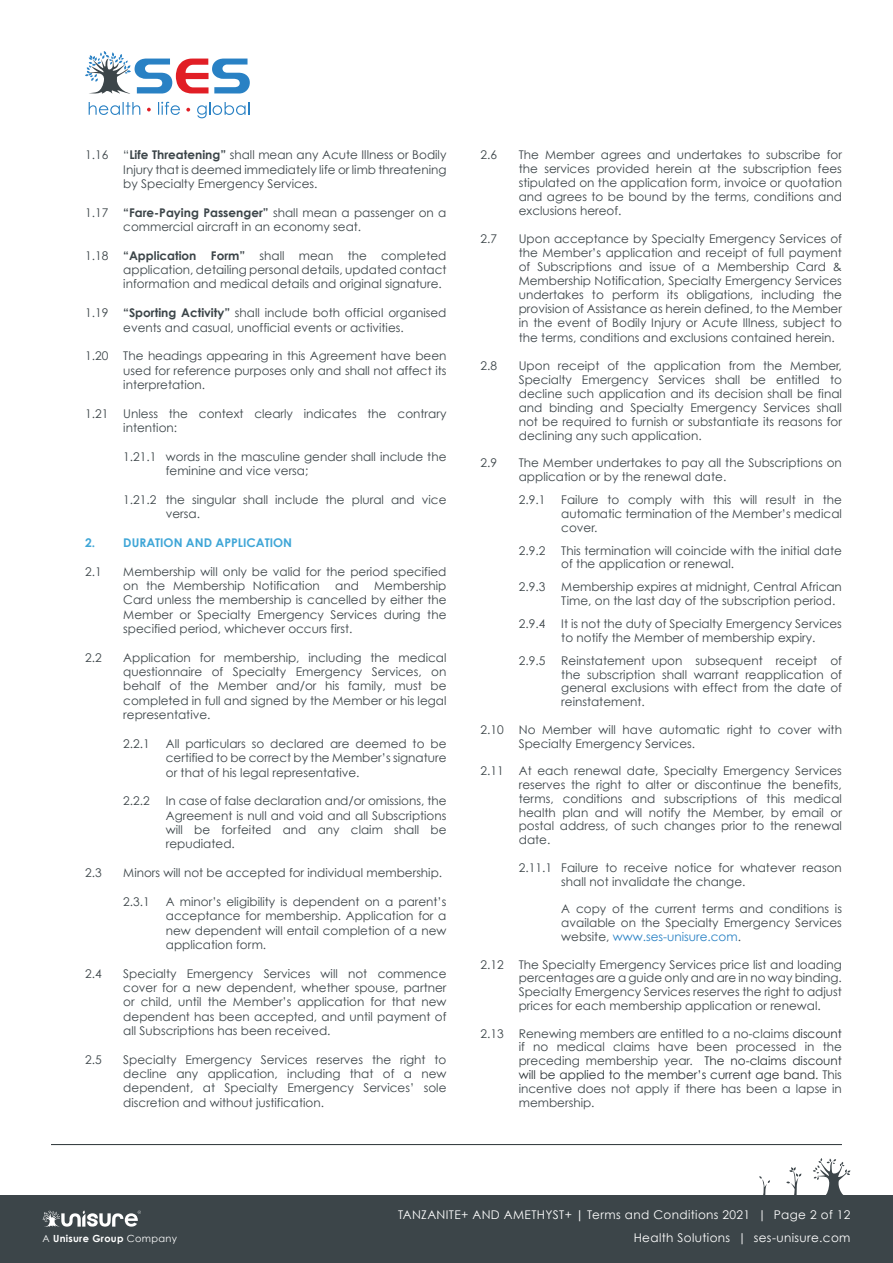
<style>
.page{position:relative;width:893px;height:1263px;background:#fff}
.page>*{position:absolute;margin:0;border:0;box-sizing:border-box;transform-origin:0 0}
.t1{font:12px/14.4px "Century Gothic";color:#3c4549;text-align:justify}
.t2{font:12px "Century Gothic";letter-spacing:.03em;color:#fff}
.t3{font:700 12px "Century Gothic";color:#3fa6d7}
.t4{font:700 9.75px "Century Gothic";letter-spacing:.03em;color:#fff}
.s1{font-weight:700}
.s2{color:#2981c4}
.s3{color:#293135}
.s4{font-weight:400}
</style>
<div class="page">
<div style="left:0;top:1195px;width:893px;height:68px;background:#3c4549"></div>
<svg style="left:759px;top:1176px;width:11px;height:19px"></svg>
<svg style="left:786px;top:1167px;width:16px;height:28px"></svg>
<svg style="left:813px;top:1158px;width:37px;height:37px"></svg>
<svg style="left:43px;top:1210px;width:98px;height:17px"></svg>
<svg style="left:89px;top:102px;width:51px;height:13px"></svg>
<svg style="left:147px;top:108px;width:4px;height:3px"></svg>
<svg style="left:158px;top:102px;width:22px;height:13px"></svg>
<svg style="left:186px;top:108px;width:4px;height:4px"></svg>
<svg style="left:197px;top:102px;width:52px;height:16px"></svg>
<svg style="left:85px;top:51px;width:165px;height:43px"></svg>
<hr style="left:51px;top:1144px;width:791px;height:1px;background:#293135">
<p class="t1" style="left:85px;top:148px;width:25px">1.16</p>
<p class="t1" style="left:123px;top:148px;width:325px">“<span class="s1">Life Threatening”</span> shall mean any Acute Illness or Bodily Injury that is deemed immediately life or limb threatening by Specialty Emergency Services.</p>
<p class="t1" style="left:85px;top:205px;width:25px">1.17</p>
<p class="t1" style="left:123px;top:205px;width:325px"><span class="s1">“Fare-Paying Passenger”</span> shall mean a passenger on a commercial aircraft in an economy seat.</p>
<p class="t1" style="left:85px;top:248px;width:25px">1.18</p>
<p class="t1" style="left:123px;top:248px;width:325px"><span class="s1">“Application Form”</span> shall mean the completed application, detailing personal details, updated contact information and medical details and original signature.</p>
<p class="t1" style="left:85px;top:305px;width:25px">1.19</p>
<p class="t1" style="left:123px;top:305px;width:325px"><span class="s1">“Sporting Activity”</span> shall include both official organised events and casual, unofficial events or activities.</p>
<p class="t1" style="left:85px;top:348px;width:25px">1.20</p>
<p class="t1" style="left:123px;top:348px;width:325px">The headings appearing in this Agreement have been used for reference purposes only and shall not affect its interpretation.</p>
<p class="t1" style="left:85px;top:406px;width:25px">1.21</p>
<p class="t1" style="left:123px;top:406px;width:325px">Unless the context clearly indicates the contrary intention:</p>
<p class="t1" style="left:166px;top:449px;width:282px;text-indent:-43px">1.21.1 words in the masculine gender shall include the feminine and vice versa;</p>
<p class="t1" style="left:166px;top:492px;width:282px;text-indent:-43px">1.21.2 the singular shall include the plural and vice versa.</p>
<p class="t3" style="left:85px;top:533px;width:208px">2. DURATION AND APPLICATION</p>
<p class="t1" style="left:85px;top:564px;width:18px">2.1</p>
<p class="t1" style="left:123px;top:564px;width:325px">Membership will only be valid for the period specified on the Membership Notification</p>
<p class="t1" style="left:123px;top:578px;width:325px;text-indent:251px">Membership Card unless the membership is cancelled by either the Member or Specialty Emergency Services during the specified period, whichever occurs first.</p>
<p class="t1" style="left:335px;top:578px;width:25px">and</p>
<p class="t1" style="left:85px;top:650px;width:18px">2.2</p>
<p class="t1" style="left:123px;top:650px;width:325px">Application for membership, including the medical questionnaire of Specialty Emergency Services, on behalf of the Member and/or his family, must be completed in full and signed by the Member or his legal representative.</p>
<p class="t1" style="left:123px;top:736px;width:28px">2.2.1</p>
<p class="t1" style="left:166px;top:736px;width:282px">All particulars so declared are deemed to be certified to be correct by the Member’s signature or that of his legal representative.</p>
<p class="t1" style="left:123px;top:794px;width:28px">2.2.2</p>
<p class="t1" style="left:166px;top:794px;width:282px">In case of false declaration and/or omissions, the Agreement is null and void and all Subscriptions will be forfeited and any claim shall be repudiated.</p>
<p class="t1" style="left:85px;top:865px;width:18px">2.3</p>
<p class="t1" style="left:123px;top:865px;width:320px">Minors will not be accepted for individual membership.</p>
<p class="t1" style="left:123px;top:894px;width:28px">2.3.1</p>
<p class="t1" style="left:166px;top:894px;width:282px">A minor’s eligibility is dependent on a parent’s acceptance for membership. Application for a new dependent will entail completion of a new application form.</p>
<p class="t1" style="left:85px;top:966px;width:18px">2.4</p>
<p class="t1" style="left:123px;top:966px;width:325px">Specialty Emergency Services will not commence cover for a new dependent, whether spouse, partner or child, until the Member’s application for that new dependent has been accepted, and until payment of all Subscriptions has been received.</p>
<p class="t1" style="left:85px;top:1052px;width:18px">2.5</p>
<p class="t1" style="left:123px;top:1052px;width:325px">Specialty Emergency Services reserves the right to decline any application, including that of a new dependent, at Specialty Emergency Services’ sole discretion and without justification.</p>
<p class="t1" style="left:480px;top:147px;width:18px">2.6</p>
<p class="t1" style="left:519px;top:148px;width:325px">The Member agrees and undertakes to subscribe for the services provided herein at the subscription fees stipulated on the application form, invoice or quotation and agrees to be bound by the terms, conditions and exclusions hereof.</p>
<p class="t1" style="left:480px;top:232px;width:18px">2.7</p>
<p class="t1" style="left:519px;top:232px;width:325px">Upon acceptance by Specialty Emergency Services of the Member’s application and receipt of full payment of Subscriptions and issue of a Membership Card &amp; Membership Notification, Specialty Emergency Services undertakes to perform its obligations, including the provision of Assistance as herein defined, to the Member in the event of Bodily Injury or Acute Illness, subject to the terms, conditions and exclusions contained herein.</p>
<p class="t1" style="left:480px;top:358px;width:18px">2.8</p>
<p class="t1" style="left:519px;top:358px;width:325px">Upon receipt of the application from the Member, Specialty Emergency Services shall be entitled to decline such application and its decision shall be final and binding and Specialty Emergency Services shall not be required to furnish or substantiate its reasons for declining any such application.</p>
<p class="t1" style="left:480px;top:456px;width:18px">2.9</p>
<p class="t1" style="left:519px;top:456px;width:325px;line-height:13.8px">The Member undertakes to pay all the Subscriptions on application or by the renewal date.</p>
<p class="t1" style="left:519px;top:492px;width:28px">2.9.1</p>
<p class="t1" style="left:561px;top:493px;width:282px;line-height:13.8px">Failure to comply with this will result in the automatic termination of the Member’s medical cover.</p>
<p class="t1" style="left:519px;top:543px;width:28px">2.9.2</p>
<p class="t1" style="left:561px;top:543px;width:282px;line-height:13.8px">This termination will coincide with the initial date of the application or renewal.</p>
<p class="t1" style="left:519px;top:580px;width:28px">2.9.3</p>
<p class="t1" style="left:561px;top:580px;width:282px;line-height:13.8px">Membership expires at midnight, Central African<br>Time, on the last day of the subscription period.</p>
<p class="t1" style="left:519px;top:616px;width:28px">2.9.4</p>
<p class="t1" style="left:561px;top:617px;width:282px;line-height:13.8px">It is not the duty of Specialty Emergency Services to notify the Member of membership expiry.</p>
<p class="t1" style="left:519px;top:653px;width:28px">2.9.5</p>
<p class="t1" style="left:561px;top:653px;width:282px;line-height:13.8px">Reinstatement upon subsequent receipt of the subscription shall warrant reapplication of general exclusions with effect from the date of reinstatement.</p>
<p class="t1" style="left:480px;top:722px;width:25px">2.10</p>
<p class="t1" style="left:519px;top:722px;width:325px;line-height:13.8px">No Member will have automatic right to cover with<br>Specialty Emergency Services.</p>
<p class="t1" style="left:480px;top:763px;width:25px">2.11</p>
<p class="t1" style="left:519px;top:764px;width:325px;line-height:13.8px">At each renewal date, Specialty Emergency Services reserves the right to alter or discontinue the benefits, terms, conditions and subscriptions of this medical health plan and will notify the Member, by email or postal address, of such changes prior to the renewal date.</p>
<p class="t1" style="left:561px;top:860px;width:282px;line-height:13.8px;text-indent:-43px">2.11.1 Failure to receive notice for whatever reason shall not invalidate the change.</p>
<p class="t1" style="left:561px;top:902px;width:282px;line-height:13.8px">A copy of the current terms and conditions is available on the Specialty Emergency Services website, <span class="s2">www.ses-unisure.com</span>.</p>
<p class="t1" style="left:480px;top:957px;width:25px">2.12</p>
<p class="t1" style="left:519px;top:957px;width:325px;line-height:13.8px">The Specialty Emergency Services price list and loading percentages are a guide only and are in no way binding.<br>Specialty Emergency Services reserves the right to adjust prices for each membership application or renewal.</p>
<p class="t1" style="left:480px;top:1026px;width:25px">2.13</p>
<p class="t1" style="left:519px;top:1026px;width:325px;line-height:14px">Renewing members are entitled to a no-claims <span class="s3">discount </span>if no medical claims have been processed in the preceding membership year. <span class="s3">The no-claims discount will be applied to the member’s current age band</span>. This incentive does not apply if there has been a lapse in membership.</p>
<p class="t2" style="left:398px;top:1208px;width:454px">TANZANITE+ AND AMETHYST+ <span class="s1">|</span> Terms and Conditions 2021 | Page 2 of 12</p>
<p class="t4" style="left:43px;top:1230px;width:136px"><span class="s4">A</span> Unisure Group <span class="s4">Company</span></p>
<p class="t2" style="left:634px;top:1231px;width:218px">Health Solutions | ses-unisure.com</p>
</div>
